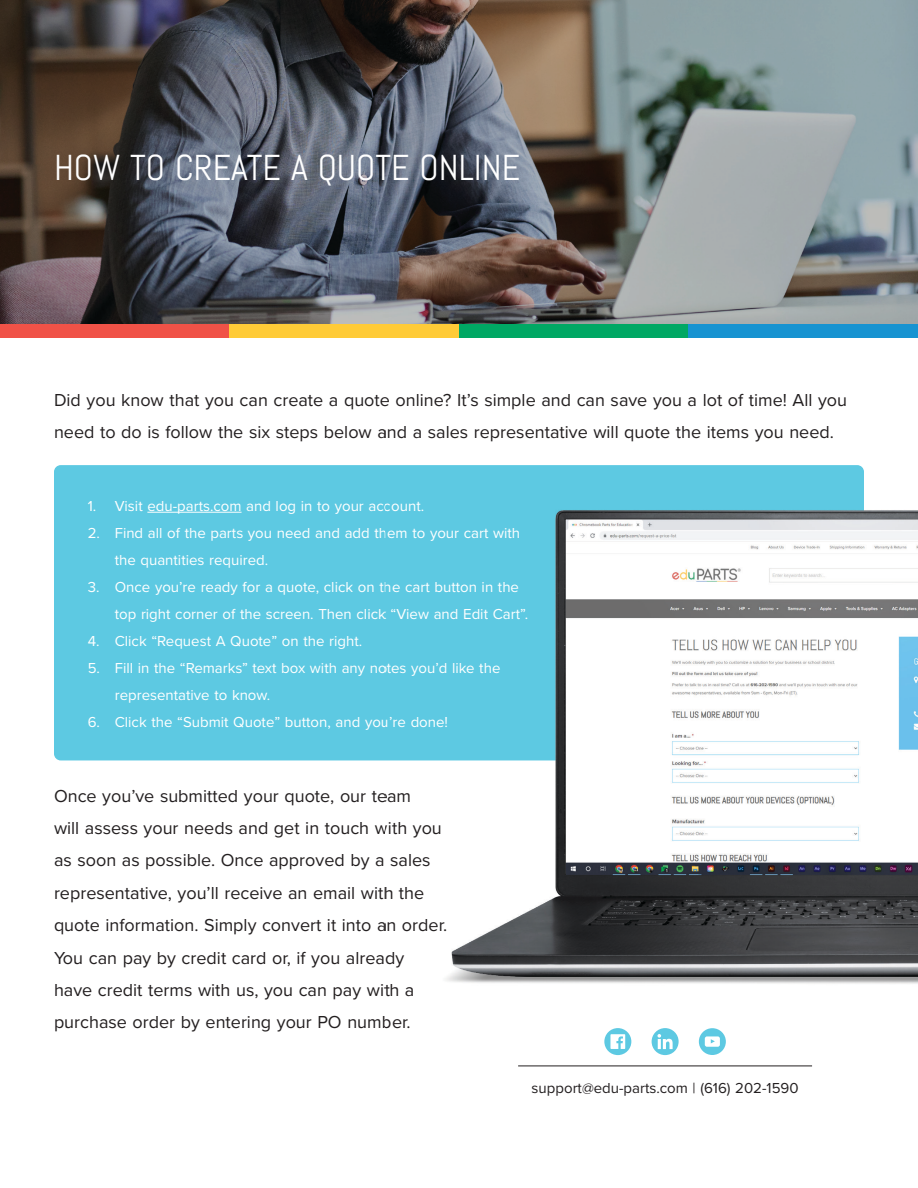
<style>
.page{position:relative;width:918px;height:1188px;background:#fff}
.page>*{position:absolute;margin:0;border:0;box-sizing:border-box;transform-origin:0 0}
.t1{font:36px "Abel";color:#fff}
.t2{font:18px/32.4px "Proxima Nova";color:#231f20}
.t3{font:15px/27px "Proxima Nova";color:#fff}
.Contact{font:15px "Proxima Nova";color:#231f20}
</style>
<div class="page">
<div style="left:0;top:324px;width:230px;height:14px;background:#f05247"></div>
<div style="left:230px;top:324px;width:229px;height:14px;background:#ffcb37"></div>
<div style="left:459px;top:324px;width:229px;height:14px;background:#00a864"></div>
<div style="left:688px;top:324px;width:230px;height:14px;background:#1793d1"></div>
<img style="left:0;top:0;width:918px;height:324px">
<div style="left:54px;top:465px;width:810px;height:295px;background:#5dc9e2;border-radius:7px"></div>
<hr style="left:147px;top:512px;width:95px;height:1px;background:#fff">
<img style="left:386px;top:465px;width:532px;height:602px">
<h1 class="t1" style="left:54px;top:144px;width:468px">HOW TO CREATE A QUOTE ONLINE</h1>
<p class="t2" style="left:54px;top:383px;width:795px">Did you know that you can create a quote online? It’s simple and can save you a lot of time! All you need to do is follow the six steps below and a sales representative will quote the items you need.</p>
<p class="t3" style="left:88px;top:492px;width:338px">1. Visit edu-parts.com and log in to your account.</p>
<p class="t3" style="left:115px;top:519px;width:407px;text-indent:-27px">2. Find all of the parts you need and add them to your cart with the quantities required.</p>
<p class="t3" style="left:115px;top:573px;width:415px;text-indent:-27px">3. Once you’re ready for a quote, click on the cart button in the top right corner of the screen. Then click “View and Edit Cart”.</p>
<p class="t3" style="left:88px;top:627px;width:276px">4. Click “Request A Quote” on the right.</p>
<p class="t3" style="left:115px;top:654px;width:387px;text-indent:-27px">5. Fill in the “Remarks” text box with any notes you’d like the representative to know.</p>
<p class="t3" style="left:88px;top:708px;width:362px">6. Click the “Submit Quote” button, and you’re done!</p>
<p class="t2" style="left:54px;top:779px;width:395px">Once you’ve submitted your quote, our team<br>will assess your needs and get in touch with you as soon as possible. Once approved by a sales representative, you’ll receive an email with the quote information. Simply convert it into an order.<br>You can pay by credit card or, if you already<br>have credit terms with us, you can pay with a purchase order by entering your PO number.</p>
<p class="Contact" style="left:532px;top:1077px;width:268px">support@edu-parts.com | (616) 202-1590</p>
</div>
